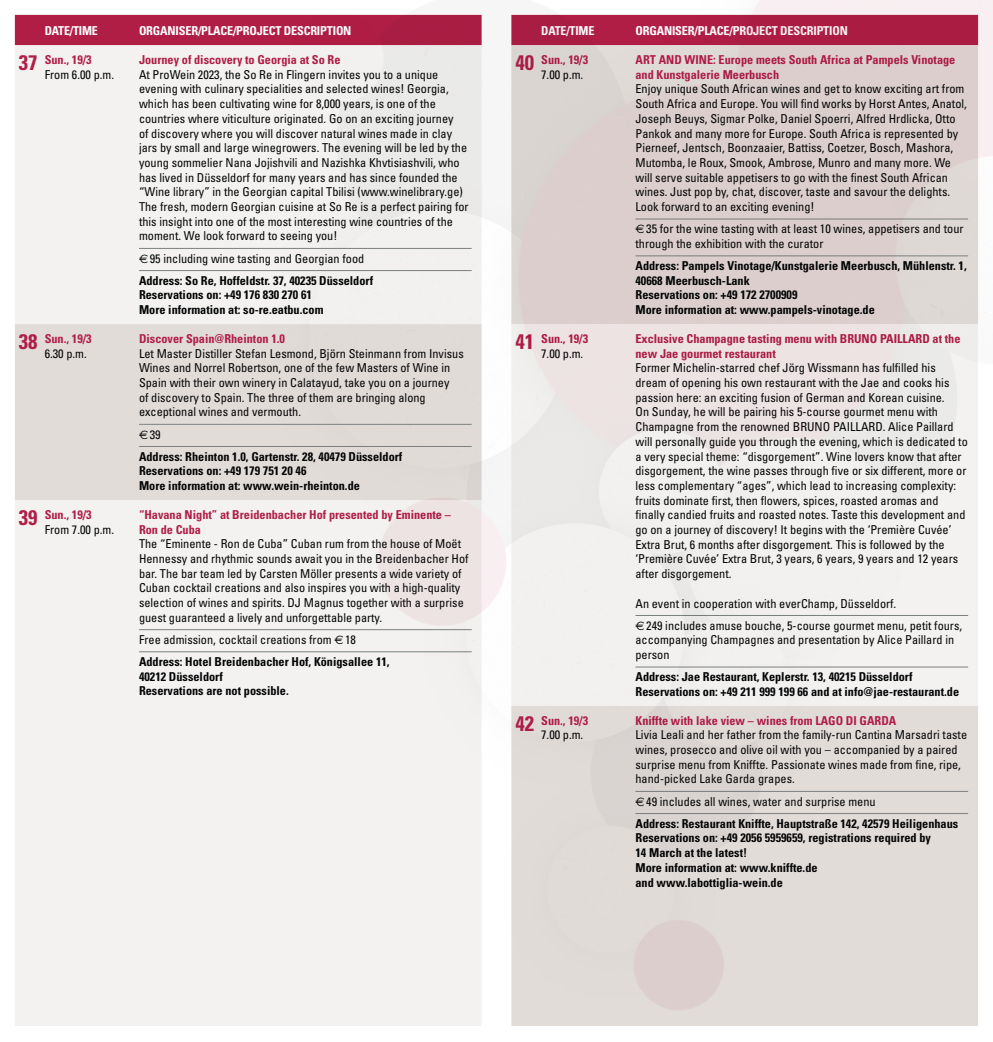
<style>
.page{position:relative;width:993px;height:1042px;background:#fff}
.page>*{position:absolute;margin:0;border:0;box-sizing:border-box;transform-origin:0 0}
.t1{font:condensed 12.25px/14.7px "Univers";color:#040506}
.t2{font:700 condensed 12.25px/14.7px "Univers";color:#040506}
.t3{font:700 condensed 12.25px/14.7px "Univers";color:#b01e46}
.t4{font:700 condensed 12.25px "Univers";letter-spacing:-.015em;color:#fff}
.s1{font-weight:700;font-size:21px;color:#b01e46}
.s2{font-weight:700;color:#b01e46}
.s3{font-family:"Euro Sans";font-weight:400;font-stretch:normal}
.s4{font-weight:400}
.s5{font-size:21px}
.s6{font-weight:400;color:#040506}
.s7{font-family:"Euro Sans";font-stretch:normal}
</style>
<div class="page">
<svg style="left:14px;top:14px;width:107px;height:1012px;fill:#f3f2f0"></svg>
<img style="left:121px;top:0;width:871px;height:1026px">
<p class="t4" style="left:45px;top:23px;width:55px">DATE/TIME</p>
<p class="t4" style="left:139px;top:23px;width:214px">ORGANISER/PLACE/PROJECT DESCRIPTION</p>
<p class="t1" style="left:45px;top:52px;width:71px;text-indent:-26px"><span class="s1">37</span> <span class="s2">Sun., 19/3<br></span>From 6.00 p.m.</p>
<p class="t3" style="left:139px;top:52px;width:203px">Journey of discovery to Georgia at So Re</p>
<p class="t1" style="left:139px;top:67px;width:331px">At ProWein 2023, the So Re in Flingern invites you to a unique evening with culinary specialities and selected wines! Georgia, which has been cultivating wine for 8,000 years, is one of the countries where viticulture originated. Go on an exciting journey<br>of discovery where you will discover natural wines made in clay jars by small and large winegrowers. The evening will be led by the young sommelier Nana Jojishvili and Nazishka Khvtisiashvili, who has lived in Düsseldorf for many years and has since founded the “Wine library” in the Georgian capital Tbilisi (www.winelibrary.ge)<br>The fresh, modern Georgian cuisine at So Re is a perfect pairing for this insight into one of the most interesting wine countries of the moment. We look forward to seeing you!</p>
<p class="t2" style="left:139px;top:247px;width:235px;line-height:22.1px"><span class="s3">€</span><span class="s4">95 including wine tasting and Georgian food<br></span>Address: So Re, Hoffeldstr. 37, 40235 Düsseldorf</p>
<p class="t2" style="left:139px;top:288px;width:186px">Reservations on: +49 176 830 270 61<br>More information at: so-re.eatbu.com</p>
<p class="t3" style="left:45px;top:331px;width:48px;text-indent:-26px"><span class="s5">38</span> Sun., 19/3<br><span class="s6">6.30 p.m.</span></p>
<p class="t3" style="left:139px;top:331px;width:147px">Discover Spain@Rheinton 1.0</p>
<p class="t1" style="left:139px;top:345px;width:326px">Let Master Distiller Stefan Lesmond, Björn Steinmann from Invisus Wines and Norrel Robertson, one of the few Masters of Wine in Spain with their own winery in Calatayud, take you on a journey<br>of discovery to Spain. The three of them are bringing along exceptional wines and vermouth.</p>
<p class="t2" style="left:139px;top:423px;width:265px;line-height:22.1px"><span class="s3">€</span><span class="s4">39<br></span>Address: Rheinton 1.0, Gartenstr. 28, 40479 Düsseldorf</p>
<p class="t2" style="left:139px;top:464px;width:222px">Reservations on: +49 179 751 20 46<br>More information at: www.wein-rheinton.de</p>
<p class="t1" style="left:45px;top:507px;width:71px;text-indent:-26px"><span class="s1">39</span> <span class="s2">Sun., 19/3<br></span>From 7.00 p.m.</p>
<p class="t3" style="left:139px;top:507px;width:313px">“Havana Night” at Breidenbacher Hof presented by Eminente –<br>Ron de Cuba</p>
<p class="t1" style="left:139px;top:536px;width:331px">The “Eminente - Ron de Cuba” Cuban rum from the house of Moët Hennessy and rhythmic sounds await you in the Breidenbacher Hof bar. The bar team led by Carsten Möller presents a wide variety of Cuban cocktail creations and also inspires you with a high-quality selection of wines and spirits. DJ Magnus together with a surprise guest guaranteed a lively and unforgettable party.</p>
<p class="t2" style="left:139px;top:628px;width:252px;line-height:22.1px"><span class="s4">Free admission, cocktail creations from</span> <span class="s3">€</span><span class="s4">18<br></span>Address: Hotel Breidenbacher Hof, Königsallee 11,</p>
<p class="t2" style="left:139px;top:669px;width:151px">40212 Düsseldorf<br>Reservations are not possible.</p>
<p class="t4" style="left:541px;top:23px;width:55px">DATE/TIME</p>
<p class="t4" style="left:635px;top:23px;width:214px">ORGANISER/PLACE/PROJECT DESCRIPTION</p>
<p class="t3" style="left:541px;top:52px;width:48px;text-indent:-26px"><span class="s5">40</span> Sun., 19/3<br><span class="s6">7.00 p.m.</span></p>
<p class="t3" style="left:635px;top:52px;width:321px">ART AND WINE: Europe meets South Africa at Pampels Vinotage and Kunstgalerie Meerbusch</p>
<p class="t1" style="left:635px;top:81px;width:333px">Enjoy unique South African wines and get to know exciting art from South Africa and Europe. You will find works by Horst Antes, Anatol, Joseph Beuys, Sigmar Polke, Daniel Spoerri, Alfred Hrdlicka, Otto Pankok and many more for Europe. South Africa is represented by Pierneef, Jentsch, Boonzaaier, Battiss, Coetzer, Bosch, Mashora, Mutomba, le Roux, Smook, Ambrose, Munro and many more. We will serve suitable appetisers to go with the finest South African wines. Just pop by, chat, discover, taste and savour the delights.<br>Look forward to an exciting evening!</p>
<p class="t1" style="left:635px;top:221px;width:329px"><span class="s7">€</span>35 for the wine tasting with at least 10 wines, appetisers and tour through the exhibition with the curator</p>
<p class="t2" style="left:635px;top:258px;width:332px">Address: Pampels Vinotage/Kunstgalerie Meerbusch, Mühlenstr. 1, 40668 Meerbusch-Lank<br>Reservations on: +49 172 2700909<br>More information at: www.pampels-vinotage.de</p>
<p class="t3" style="left:541px;top:331px;width:48px;text-indent:-26px"><span class="s5">41</span> Sun., 19/3<br><span class="s6">7.00 p.m.</span></p>
<p class="t3" style="left:635px;top:331px;width:326px">Exclusive Champagne tasting menu with BRUNO PAILLARD at the new Jae gourmet restaurant</p>
<p class="t1" style="left:635px;top:360px;width:334px">Former Michelin-starred chef Jörg Wissmann has fulfilled his dream of opening his own restaurant with the Jae and cooks his passion here: an exciting fusion of German and Korean cuisine.<br>On Sunday, he will be pairing his 5-course gourmet menu with Champagne from the renowned BRUNO PAILLARD. Alice Paillard will personally guide you through the evening, which is dedicated to a very special theme: “disgorgement”. Wine lovers know that after disgorgement, the wine passes through five or six different, more or less complementary “ages”, which lead to increasing complexity: fruits dominate first, then flowers, spices, roasted aromas and finally candied fruits and roasted notes. Taste this development and go on a journey of discovery! It begins with the ‘Première Cuvée’ Extra Brut, 6 months after disgorgement. This is followed by the ‘Première Cuvée’ Extra Brut, 3 years, 6 years, 9 years and 12 years after disgorgement.</p>
<p class="t1" style="left:635px;top:592px;width:328px;line-height:22.1px">An event in cooperation with everChamp, Düsseldorf.<br><span class="s7">€</span>249 includes amuse bouche, 5-course gourmet menu, petit fours,</p>
<p class="t1" style="left:635px;top:632px;width:320px">accompanying Champagnes and presentation by Alice Paillard in person</p>
<p class="t2" style="left:635px;top:669px;width:325px">Address: Jae Restaurant, Keplerstr. 13, 40215 Düsseldorf<br>Reservations on: +49 211 999 199 66 and at info@jae-restaurant.de</p>
<p class="t3" style="left:541px;top:713px;width:48px;text-indent:-26px"><span class="s5">42</span> Sun., 19/3<br><span class="s6">7.00 p.m.</span></p>
<p class="t3" style="left:635px;top:713px;width:262px">Kniffte with lake view – wines from LAGO DI GARDA</p>
<p class="t1" style="left:635px;top:727px;width:333px">Livia Leali and her father from the family-run Cantina Marsadri taste wines, prosecco and olive oil with you – accompanied by a paired surprise menu from Kniffte. Passionate wines made from fine, ripe, hand-picked Lake Garda grapes.</p>
<p class="t2" style="left:635px;top:790px;width:324px;line-height:22.1px"><span class="s3">€</span><span class="s4">49 includes all wines, water and surprise menu<br></span>Address: Restaurant Kniffte, Hauptstraße 142, 42579 Heiligenhaus</p>
<p class="t2" style="left:635px;top:830px;width:297px">Reservations on: +49 2056 5959659, registrations required by 14 March at the latest!<br>More information at: www.kniffte.de<br>and www.labottiglia-wein.de</p>
</div>
